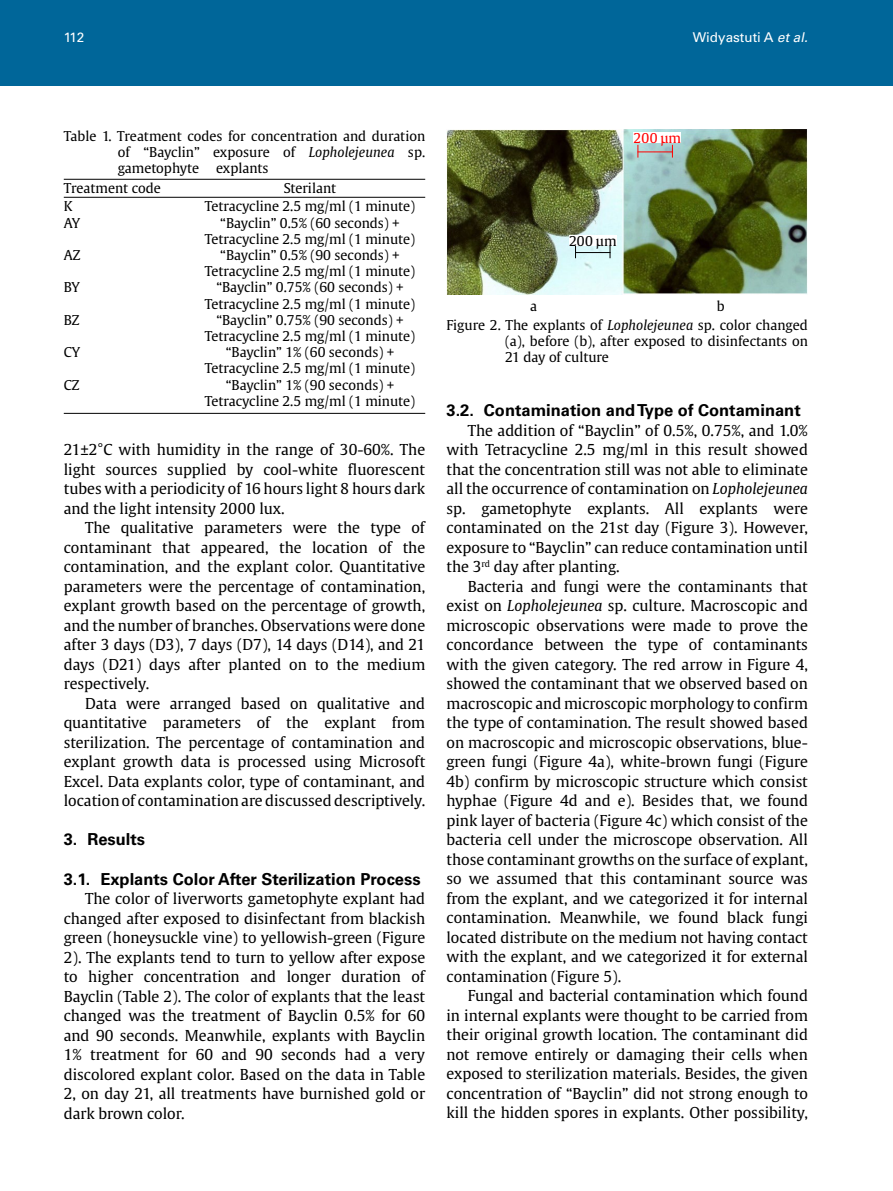
<style>
.page{position:relative;width:893px;height:1191px;background:#fff}
.page>*{position:absolute;margin:0;border:0;box-sizing:border-box;transform-origin:0 0}
.t1{font:700 16.5px "Univers LT Std";color:#000}
.t2{font:15px/19.5px "Gulliver";color:#000;text-align:justify}
.t3{font:13.5px/16.2px "Gulliver";color:#000}
.t4{font:13.5px "Univers LT Std";color:#fff}
.t5{font:13.5px "Gulliver";color:#f00}
.s1{font-style:italic}
</style>
<div class="page">
<div style="left:0;top:0;width:893px;height:85px;background:#069"></div>
<hr style="left:64px;top:179px;width:361px;height:1px;background:#000">
<hr style="left:64px;top:197px;width:361px;height:1px;background:#000">
<hr style="left:64px;top:413px;width:361px;height:1px;background:#000">
<img style="left:446px;top:130px;width:362px;height:164px">
<hr style="left:575px;top:252px;width:36px;height:1px;background:#000">
<svg style="left:575px;top:245px;width:1px;height:13px"></svg>
<svg style="left:610px;top:245px;width:1px;height:13px"></svg>
<hr style="left:637px;top:151px;width:36px;height:1px;background:#f00">
<svg style="left:637px;top:145px;width:1px;height:13px"></svg>
<svg style="left:672px;top:145px;width:1px;height:13px"></svg>
<div style="left:569px;top:235px;width:48px;height:10px;background:#fff"></div>
<div style="left:634px;top:132px;width:47px;height:11px;background:#fff"></div>
<p class="t4" style="left:64px;top:30px;width:22px">112</p>
<p class="t4" style="left:693px;top:30px;width:120px">Widyastuti A <span class="s1">etal.</span></p>
<p class="t3" style="left:118px;top:127px;width:309px;text-align:justify;text-indent:-54px">Table 1. Treatment codes for concentration and duration of “Bayclin” exposure of <span class="s1">Lopholejeunea</span> sp. gametophyte explants</p>
<p class="t3" style="left:64px;top:178px;width:99px;line-height:18.8px">Treatment code<br>K</p>
<p class="t3" style="left:64px;top:214px;width:18px">AY</p>
<p class="t3" style="left:64px;top:247px;width:18px">AZ</p>
<p class="t3" style="left:64px;top:279px;width:18px">BY</p>
<p class="t3" style="left:64px;top:312px;width:17px">BZ</p>
<p class="t3" style="left:64px;top:344px;width:18px">CY</p>
<p class="t3" style="left:64px;top:376px;width:17px">CZ</p>
<p class="t3" style="left:205px;top:178px;width:212px;line-height:18.8px;text-align:center">Sterilant<br>Tetracycline 2.5 mg/ml (1 minute)</p>
<p class="t3" style="left:205px;top:214px;width:212px;text-align:center">“Bayclin” 0.5% (60 seconds) +<br>Tetracycline 2.5 mg/ml (1 minute) “Bayclin” 0.5% (90 seconds) +<br>Tetracycline 2.5 mg/ml (1 minute) “Bayclin” 0.75% (60 seconds) +<br>Tetracycline 2.5 mg/ml (1 minute) “Bayclin” 0.75% (90 seconds) +<br>Tetracycline 2.5 mg/ml (1 minute) “Bayclin” 1% (60 seconds) +<br>Tetracycline 2.5 mg/ml (1 minute) “Bayclin” 1% (90 seconds) +<br>Tetracycline 2.5 mg/ml (1 minute)</p>
<p class="t2" style="left:64px;top:440px;width:363px">21±2°C with humidity in the range of 30-60%. The light sources supplied by cool-white fluorescent tubes with a periodicity of 16 hours light 8 hours dark and the light intensity 2000 lux.</p>
<p class="t2" style="left:64px;top:518px;width:363px;text-indent:21px">The qualitative parameters were the type of contaminant that appeared, the location of the contamination, and the explant color. Quantitative parameters were the percentage of contamination, explant growth based on the percentage of growth, and the number of branches. Observations were done after 3 days (D3), 7 days (D7), 14 days (D14), and 21 days (D21) days after planted on to the medium respectively.</p>
<p class="t2" style="left:64px;top:693px;width:363px;text-indent:21px">Data were arranged based on qualitative and quantitative parameters of the explant from sterilization. The percentage of contamination and explant growth data is processed using Microsoft Excel. Data explants color, type of contaminant, and location of contamination are discussed descriptively.</p>
<p class="t1" style="left:64px;top:830px;width:83px">3. Results</p>
<p class="t1" style="left:64px;top:869px;width:358px">3.1. Explants Color After Sterilization Process</p>
<p class="t2" style="left:64px;top:888px;width:363px;text-indent:21px">The color of liverworts gametophyte explant had changed after exposed to disinfectant from blackish green (honeysuckle vine) to yellowish-green (Figure 2). The explants tend to turn to yellow after expose to higher concentration and longer duration of Bayclin (Table 2). The color of explants that the least changed was the treatment of Bayclin 0.5% for 60 and 90 seconds. Meanwhile, explants with Bayclin 1% treatment for 60 and 90 seconds had a very discolored explant color. Based on the data in Table 2, on day 21, all treatments have burnished gold or dark brown color.</p>
<p class="t5" style="left:634px;top:129px;width:49px">200 µm</p>
<p class="t3" style="left:569px;top:232px;width:49px">200 µm</p>
<p class="t3" style="left:446px;top:296px;width:363px;line-height:19px;text-indent:270px">b<br>Figure 2. The explants of <span class="s1">Lopholejeunea</span> sp. color changed</p>
<p class="t3" style="left:505px;top:333px;width:304px">(a), before (b), after exposed to disinfectants on<br>21 day of culture</p>
<p class="t3" style="left:530px;top:297px;width:8px">a</p>
<p class="t1" style="left:446px;top:401px;width:356px">3.2. Contamination and Type of Contaminant</p>
<p class="t2" style="left:446px;top:420px;width:363px;text-indent:21px">The addition of “Bayclin” of 0.5%, 0.75%, and 1.0% with Tetracycline 2.5 mg/ml in this result showed that the concentration still was not able to eliminate all the occurrence of contamination on <span class="s1">Lopholejeunea </span>sp. gametophyte explants. All explants were contaminated on the 21st day (Figure 3). However, exposure to “Bayclin” can reduce contamination until the 3<sup>rd</sup> day after planting.</p>
<p class="t2" style="left:446px;top:576px;width:363px;text-indent:21px">Bacteria and fungi were the contaminants that exist on <span class="s1">Lopholejeunea</span> sp. culture. Macroscopic and microscopic observations were made to prove the concordance between the type of contaminants with the given category. The red arrow in Figure 4, showed the contaminant that we observed based on macroscopic and microscopic morphology to confirm the type of contamination. The result showed based on macroscopic and microscopic observations, blue&shy;green fungi (Figure 4a), white-brown fungi (Figure 4b) confirm by microscopic structure which consist hyphae (Figure 4d and e). Besides that, we found pink layer of bacteria (Figure 4c) which consist of the bacteria cell under the microscope observation. All those contaminant growths on the surface of explant, so we assumed that this contaminant source was from the explant, and we categorized it for internal contamination. Meanwhile, we found black fungi located distribute on the medium not having contact with the explant, and we categorized it for external contamination (Figure 5).</p>
<p class="t2" style="left:446px;top:986px;width:363px;text-indent:21px">Fungal and bacterial contamination which found in internal explants were thought to be carried from their original growth location. The contaminant did not remove entirely or damaging their cells when exposed to sterilization materials. Besides, the given concentration of “Bayclin” did not strong enough to kill the hidden spores in explants. Other possibility,</p>
</div>
